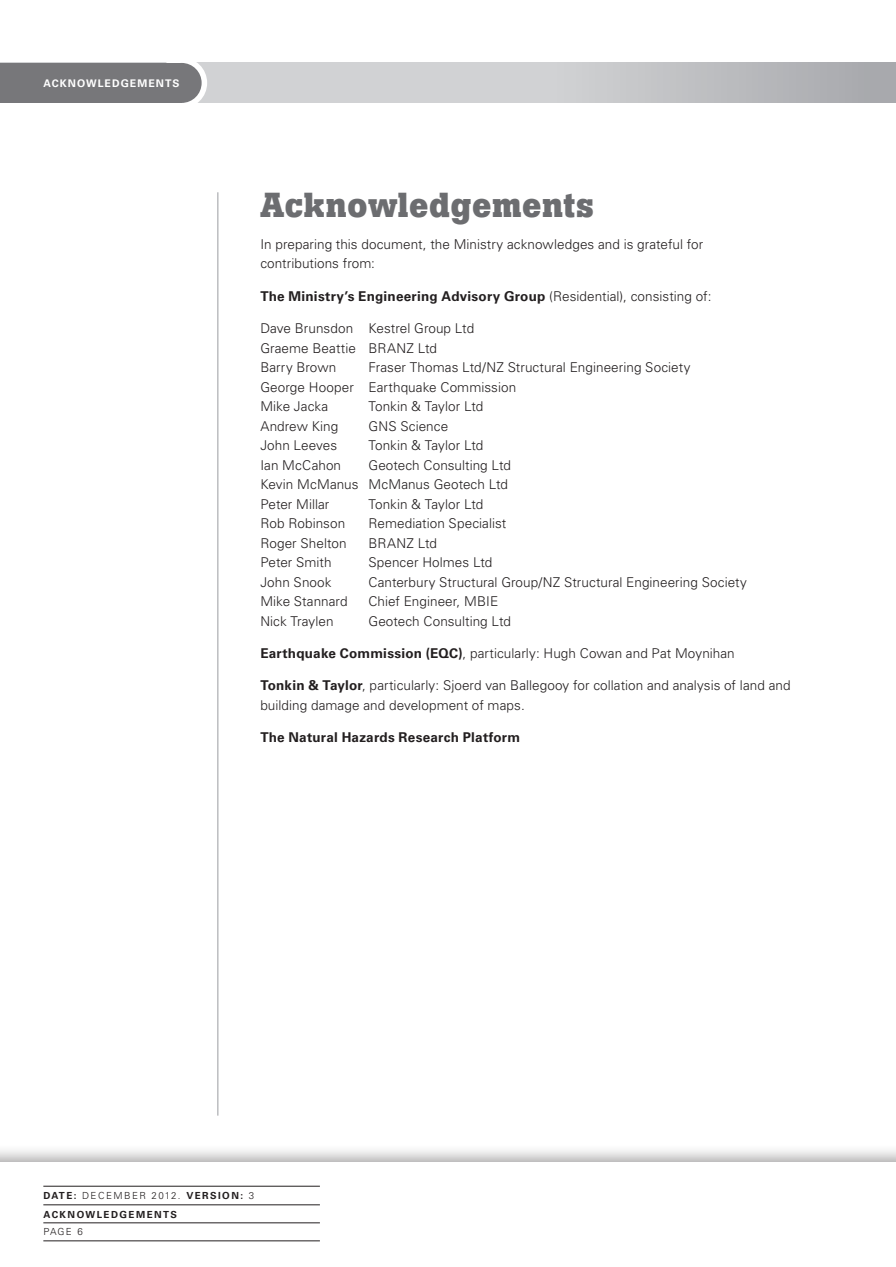
<style>
.page{position:relative;width:896px;height:1267px;background:#fff}
.page>*{position:absolute;margin:0;border:0;box-sizing:border-box;transform-origin:0 0}
.Introduction_Head_no{font:700 34.5px "Boton BQ";letter-spacing:.015em;color:#6c6d70}
.Body_Copy{font:300 13.5px/19.5px "Univers LT";letter-spacing:.005em;color:#231f20}
.Body_Copy-2{font:700 13.5px "Univers LT";letter-spacing:.015em;color:#231f20}
.t1{font:700 10.5px "Univers LT";letter-spacing:.1em;color:#fff}
.t2{font:300 9.75px "Univers LT";letter-spacing:.15em;color:#231f20}
.t3{font:700 9.75px "Univers LT";letter-spacing:.15em;color:#231f20}
.s1{font-weight:300}
.s2{font-weight:700}
</style>
<div class="page">
<div style="left:0;top:1143px;width:895px;height:123px;background:#231f20;opacity:.4"></div>
<div style="left:0;top:1162px;width:895px;height:104px;background:#fff"></div>
<hr style="left:217px;top:192px;width:1px;height:923px;background:#bcbdc0">
<hr style="left:894px;top:63px;width:1px;height:40px;background:#a8a9ad">
<svg style="left:198px;top:63px;width:696px;height:40px"></svg>
<div style="left:156px;top:57px;width:51px;height:51px;background:#fff;border-radius:50%"></div>
<div style="left:0;top:63px;width:182px;height:40px;background:#77777a"></div>
<div style="left:162px;top:63px;width:40px;height:40px;background:#77777a;border-radius:50%"></div>
<hr style="left:43px;top:1185px;width:277px;height:1px;background:#231f20">
<hr style="left:43px;top:1204px;width:277px;height:1px;background:#231f20">
<hr style="left:43px;top:1222px;width:277px;height:1px;background:#231f20">
<hr style="left:43px;top:1240px;width:277px;height:1px;background:#231f20">
<p class="t1" style="left:43px;top:77px;width:138px">ACKNOWLEDGEMENTS</p>
<p class="t1" style="left:43px;top:77px;width:108px">1. INTRODUCTION</p>
<p class="Introduction_Head_no" style="left:260px;top:184px;width:335px">Acknowledgements</p>
<p class="Body_Copy" style="left:260px;top:234px;width:444px">In preparing this document, the Ministry acknowledges and is grateful for contributions from:</p>
<p class="Body_Copy-2" style="left:260px;top:288px;width:452px">The Ministry’s Engineering Advisory Group <span class="s1">(Residential), consisting of:</span></p>
<p class="Body_Copy" style="left:260px;top:318px;width:215px">Dave Brunsdon Kestrel Group Ltd<br>Graeme Beattie BRANZ Ltd<br>Barry Brown</p>
<p class="Body_Copy" style="left:260px;top:357px;width:431px;text-indent:108px">Fraser Thomas Ltd/NZ Structural Engineering Society<br>George Hooper Earthquake Commission<br>Mike Jacka</p>
<p class="Body_Copy" style="left:368px;top:396px;width:116px">Tonkin &amp; Taylor Ltd</p>
<p class="Body_Copy" style="left:260px;top:416px;width:80px">Andrew King</p>
<p class="Body_Copy" style="left:368px;top:416px;width:81px">GNS Science</p>
<p class="Body_Copy" style="left:260px;top:435px;width:78px">John Leeves</p>
<p class="Body_Copy" style="left:368px;top:435px;width:116px">Tonkin &amp; Taylor Ltd</p>
<p class="Body_Copy" style="left:260px;top:455px;width:82px">Ian McCahon</p>
<p class="Body_Copy" style="left:260px;top:455px;width:252px;text-indent:108px">Geotech Consulting Ltd<br>Kevin McManus McManus Geotech Ltd<br>Peter Millar</p>
<p class="Body_Copy" style="left:368px;top:494px;width:116px">Tonkin &amp; Taylor Ltd</p>
<p class="Body_Copy" style="left:260px;top:513px;width:86px">Rob Robinson</p>
<p class="Body_Copy" style="left:368px;top:513px;width:139px">Remediation Specialist</p>
<p class="Body_Copy" style="left:260px;top:533px;width:88px">Roger Shelton</p>
<p class="Body_Copy" style="left:368px;top:533px;width:70px">BRANZ Ltd</p>
<p class="Body_Copy" style="left:260px;top:552px;width:73px">Peter Smith</p>
<p class="Body_Copy" style="left:368px;top:552px;width:125px">Spencer Holmes Ltd</p>
<p class="Body_Copy" style="left:260px;top:572px;width:73px">John Snook</p>
<p class="Body_Copy" style="left:368px;top:572px;width:380px">Canterbury Structural Group/NZ Structural Engineering Society</p>
<p class="Body_Copy" style="left:260px;top:591px;width:89px">Mike Stannard</p>
<p class="Body_Copy" style="left:368px;top:591px;width:131px">Chief Engineer, MBIE</p>
<p class="Body_Copy" style="left:260px;top:611px;width:75px">Nick Traylen</p>
<p class="Body_Copy" style="left:368px;top:611px;width:144px">Geotech Consulting Ltd</p>
<p class="Body_Copy" style="left:260px;top:643px;width:476px"><span class="s2">Earthquake Commission (EQC)</span>, particularly: Hugh Cowan and Pat Moynihan</p>
<p class="Body_Copy" style="left:260px;top:675px;width:531px"><span class="s2">Tonkin &amp; Taylor</span>, particularly: Sjoerd van Ballegooy for collation and analysis of land and building damage and development of maps.</p>
<p class="Body_Copy-2" style="left:260px;top:729px;width:261px">The Natural Hazards Research Platform</p>
<p class="t2" style="left:43px;top:1189px;width:212px"><span class="s2">DATE:</span> DECEMBER 2012. <span class="s2">VERSION:</span> 3</p>
<p class="t2" style="left:43px;top:1225px;width:41px">PAGE 6</p>
<p class="t3" style="left:43px;top:1208px;width:135px">ACKNOWLEDGEMENTS</p>
</div>
